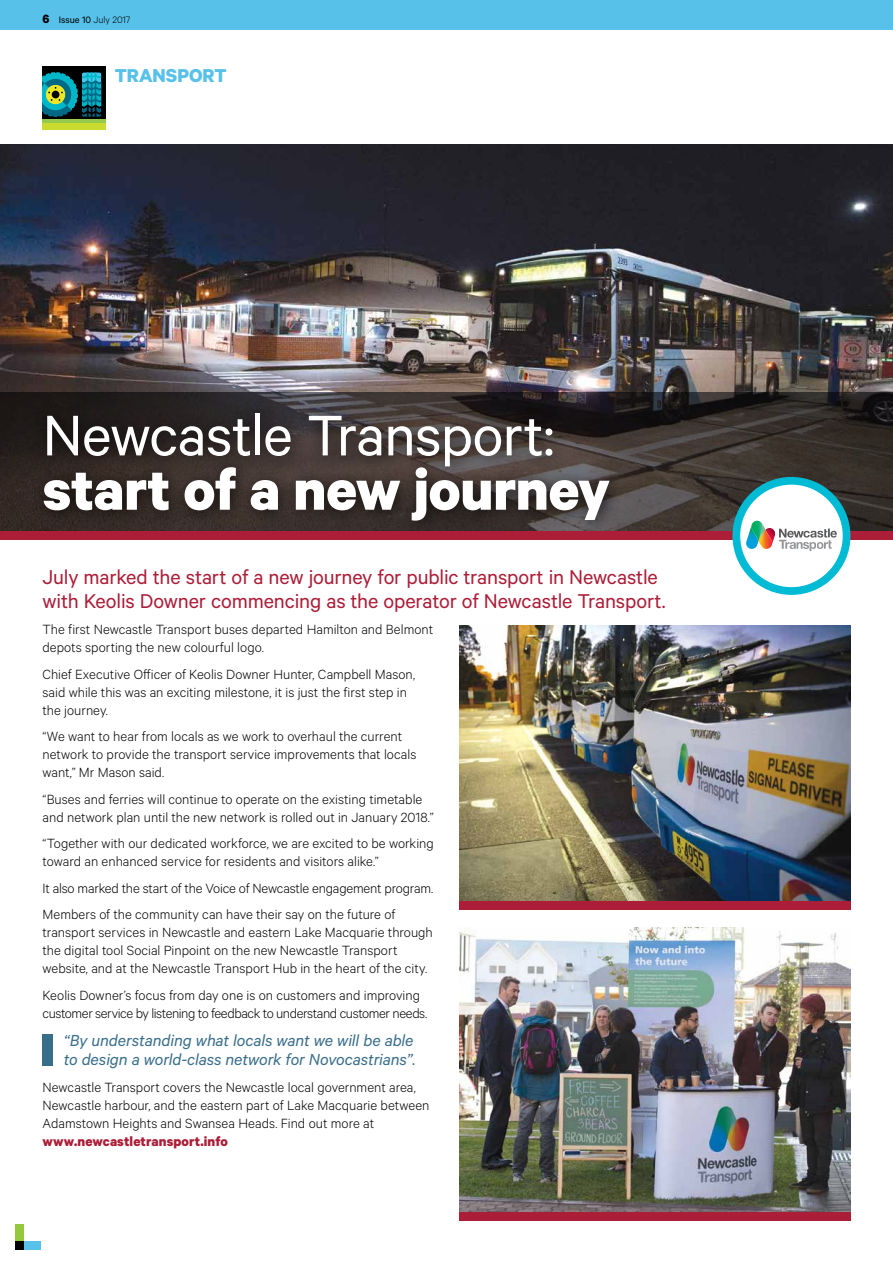
<style>
.page{position:relative;width:893px;height:1263px;background:#fff}
.page>*{position:absolute;margin:0;border:0;box-sizing:border-box;transform-origin:0 0}
.t1{font:64.5px "Calibre";letter-spacing:-.015em;color:#fff}
.t2{font:700 64.5px "Calibre";letter-spacing:-.005em;color:#fff}
.t3{font:22.5px/24px "Calibre";letter-spacing:-.005em;color:#ac1d37}
.t4{font:700 21px "Calibre";color:#57c1e9}
.t5{font:italic 18px/19.5px "Calibre";letter-spacing:-.005em;color:#396e8a}
.t6{font:300 15px/18px "Calibre";color:#000}
.t7{font:300 15px/18px "Calibre";letter-spacing:-.025em;color:#000}
.t8{font:700 15px "Calibre";letter-spacing:.005em;color:#ac1d37}
.t9{font:300 10.5px "Calibre";color:#000}
.s1{font-weight:700;font-size:13.5px}
.s2{font-weight:400}
</style>
<div class="page">
<img style="left:0;top:145px;width:893px;height:248px">
<div style="left:15px;top:1225px;width:8px;height:17px;background:#95c93d"></div>
<div style="left:23px;top:1242px;width:17px;height:8px;background:#57c1e9"></div>
<div style="left:15px;top:1242px;width:8px;height:8px;background:#000"></div>
<div style="left:0;top:0;width:893px;height:30px;background:#57c1e9"></div>
<div style="left:43px;top:66px;width:63px;height:64px;background:#000"></div>
<svg style="left:43px;top:72px;width:58px;height:45px"></svg>
<svg style="left:43px;top:119px;width:63px;height:5px"></svg>
<div style="left:43px;top:124px;width:63px;height:6px;background:#cadb2f"></div>
<div style="left:43px;top:1035px;width:10px;height:31px;background:#396e8a"></div>
<img style="left:459px;top:927px;width:391px;height:285px">
<img style="left:459px;top:625px;width:391px;height:276px">
<svg style="left:0;top:393px;width:893px;height:139px;background:#342f2c"></svg>
<div style="left:31px;top:401px;width:595px;height:136px;background:#000;opacity:.75"></div>
<div style="left:0;top:532px;width:893px;height:8px;background:#ac1d37"></div>
<div style="left:459px;top:1212px;width:391px;height:8px;background:#ac1d37"></div>
<div style="left:459px;top:901px;width:391px;height:9px;background:#ac1d37"></div>
<div style="left:736px;top:481px;width:111px;height:110px;background:#fff;border-radius:50%"></div>
<svg style="left:746px;top:521px;width:91px;height:30px"></svg>
<div style="left:732px;top:477px;width:118px;height:118px;border:8px solid #00bbd3;border-radius:50%"></div>
<p class="t9" style="left:43px;top:14px;width:89px"><span class="s1">6</span> <span class="s2">Issue 10</span> July 2017</p>
<h3 class="t4" style="left:115px;top:62px;width:113px">TRANSPORT</h3>
<h1 class="t1" style="left:43px;top:398px;width:513px">Newcastle Transport:</h1>
<h1 class="t2" style="left:43px;top:450px;width:569px">start of a new journey</h1>
<h2 class="t3" style="left:43px;top:564px;width:625px">July marked the start of a new journey for public transport in Newcastle with Keolis Downer commencing as the operator of Newcastle Transport.</h2>
<p class="t6" style="left:43px;top:620px;width:392px">The first Newcastle Transport buses departed Hamilton and Belmont depots sporting the new colourful logo.</p>
<p class="t6" style="left:43px;top:664px;width:374px">Chief Executive Officer of Keolis Downer Hunter, Campbell Mason, said while this was an exciting milestone, it is just the first step in the journey.</p>
<p class="t6" style="left:43px;top:727px;width:375px">“We want to hear from locals as we work to overhaul the current network to provide the transport service improvements that locals want,” Mr Mason said.</p>
<p class="t6" style="left:43px;top:789px;width:393px">“Buses and ferries will continue to operate on the existing timetable and network plan until the new network is rolled out in January 2018.”</p>
<p class="t6" style="left:43px;top:834px;width:393px">“Together with our dedicated workforce, we are excited to be working toward an enhanced service for residents and visitors alike.”</p>
<p class="t6" style="left:43px;top:874px;width:392px;line-height:26.5px">It also marked the start of the Voice of Newcastle engagement program.<br>Members of the community can have their say on the future of</p>
<p class="t6" style="left:43px;top:923px;width:392px">transport services in Newcastle and eastern Lake Macquarie through the digital tool Social Pinpoint on the new Newcastle Transport website, and at the Newcastle Transport Hub in the heart of the city.</p>
<p class="t7" style="left:43px;top:985px;width:386px">Keolis Downer’s focus from day one is on customers and improving customer service by listening to feedback to understand customer needs.</p>
<p class="t5" style="left:64px;top:1030px;width:353px">“By understanding what locals want we will be able to design a world-class network for Novocastrians”.</p>
<p class="t6" style="left:43px;top:1077px;width:388px">Newcastle Transport covers the Newcastle local government area,<br>Newcastle harbour, and the eastern part of Lake Macquarie between<br>Adamstown Heights and Swansea Heads. Find out more at</p>
<p class="t8" style="left:43px;top:1132px;width:187px">www.newcastletransport.info</p>
</div>
